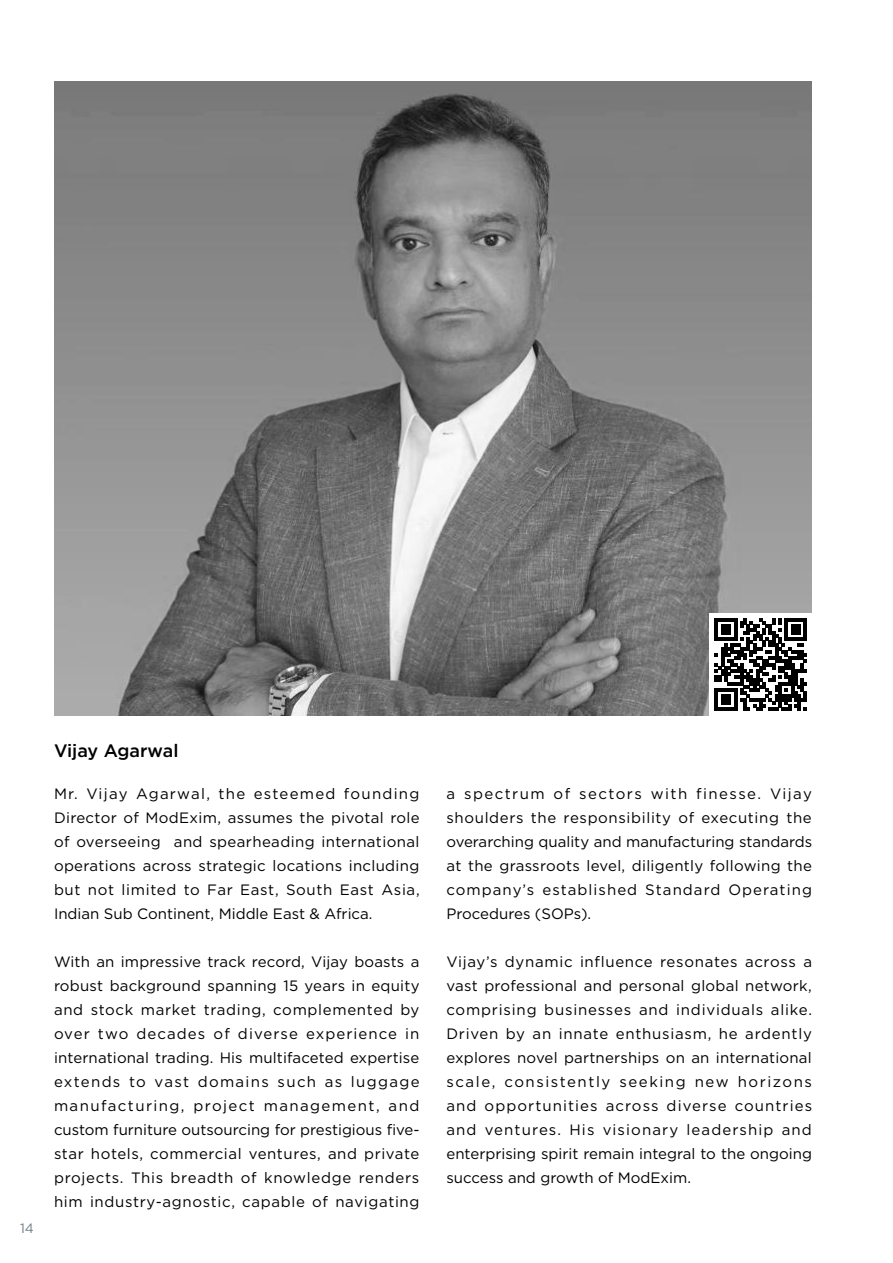
<style>
.page{position:relative;width:893px;height:1263px;background:#fff}
.page>*{position:absolute;margin:0;border:0;box-sizing:border-box;transform-origin:0 0}
.t1{font:500 18px "Gotham";color:#000}
.t2{font:15px/24px "Gotham";letter-spacing:.01em;color:#000;text-align:justify}
.t3{font:13.5px "Gotham";color:#727d84}
</style>
<div class="page">
<img style="left:54px;top:81px;width:758px;height:634px">
<div style="left:710px;top:613px;width:102px;height:102px;background:#fff"></div>
<svg style="left:714px;top:618px;width:1px;height:93px"></svg>
<svg style="left:715px;top:618px;width:92px;height:93px"></svg>
<p class="t3" style="left:20px;top:1219px;width:15px">14</p>
<p class="t1" style="left:54px;top:739px;width:126px">Vijay Agarwal</p>
<p class="t2" style="left:54px;top:781px;width:367px">Mr. Vijay Agarwal, the esteemed founding Director of ModExim, assumes the pivotal role of overseeing and spearheading international operations across strategic locations including but not limited to Far East, South East Asia, Indian Sub Continent, Middle East &amp; Africa.</p>
<p class="t2" style="left:54px;top:949px;width:367px">With an impressive track record, Vijay boasts a robust background spanning 15 years in equity and stock market trading, complemented by over two decades of diverse experience in international trading. His multifaceted expertise extends to vast domains such as luggage manufacturing, project management, and custom furniture outsourcing for prestigious five&shy;star hotels, commercial ventures, and private projects. This breadth of knowledge renders him industry-agnostic, capable of navigating</p>
<p class="t2" style="left:446px;top:781px;width:367px">a spectrum of sectors with finesse. Vijay shoulders the responsibility of executing the overarching quality and manufacturing standards at the grassroots level, diligently following the company’s established Standard Operating Procedures (SOPs).</p>
<p class="t2" style="left:446px;top:949px;width:367px">Vijay’s dynamic influence resonates across a vast professional and personal global network, comprising businesses and individuals alike.<br>Driven by an innate enthusiasm, he ardently explores novel partnerships on an international scale, consistently seeking new horizons and opportunities across diverse countries and ventures. His visionary leadership and enterprising spirit remain integral to the ongoing success and growth of ModExim.</p>
</div>
